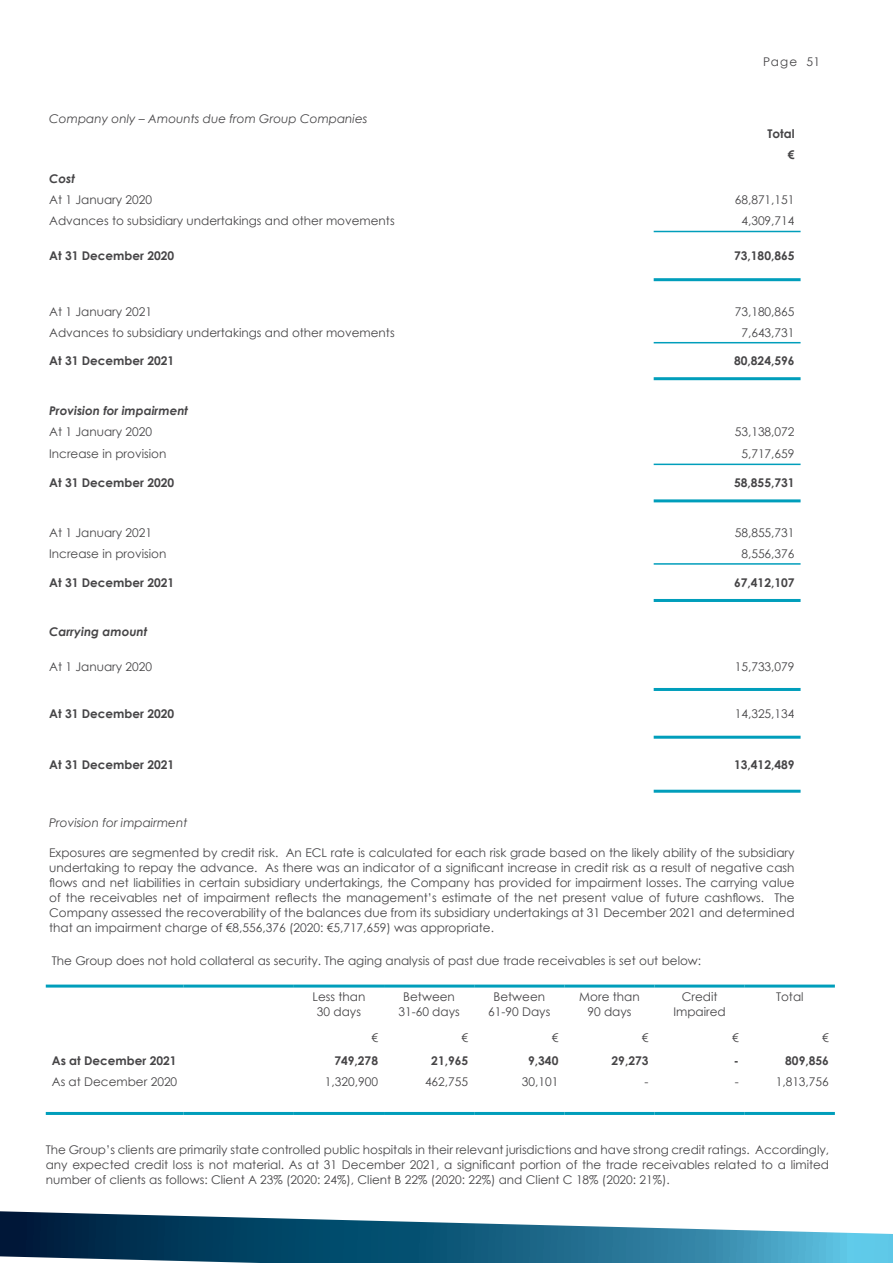
<style>
.page{position:relative;width:893px;height:1263px;background:#fff}
.page>*{position:absolute;margin:0;border:0;box-sizing:border-box;transform-origin:0 0}
.t1{font:12px/15px "Century Gothic";color:#464547;text-align:center}
.t2{font:700 12px/21px "Century Gothic";color:#464547;text-align:right}
.t3{font:italic 12px "Century Gothic";color:#464547}
.t4{font:italic 700 12px "Century Gothic";color:#464547}
</style>
<div class="page">
<svg style="left:0;top:1211px;width:893px;height:52px"></svg>
<hr style="left:654px;top:231px;width:147px;height:1px;background:#009ebb">
<hr style="left:654px;top:278px;width:147px;height:3px;background:#009ebb">
<hr style="left:654px;top:342px;width:147px;height:1px;background:#009ebb">
<hr style="left:654px;top:377px;width:147px;height:3px;background:#009ebb">
<hr style="left:654px;top:464px;width:147px;height:1px;background:#009ebb">
<hr style="left:654px;top:499px;width:147px;height:3px;background:#009ebb">
<hr style="left:654px;top:563px;width:147px;height:2px;background:#009ebb">
<hr style="left:654px;top:599px;width:147px;height:3px;background:#009ebb">
<hr style="left:654px;top:688px;width:147px;height:3px;background:#009ebb">
<hr style="left:654px;top:736px;width:147px;height:3px;background:#009ebb">
<hr style="left:654px;top:790px;width:147px;height:3px;background:#009ebb">
<hr style="left:46px;top:984px;width:138px;height:3px;background:#009ebb">
<hr style="left:184px;top:984px;width:110px;height:3px;background:#009ebb">
<hr style="left:294px;top:984px;width:90px;height:3px;background:#009ebb">
<hr style="left:384px;top:984px;width:90px;height:3px;background:#009ebb">
<hr style="left:474px;top:984px;width:90px;height:3px;background:#009ebb">
<hr style="left:564px;top:984px;width:90px;height:3px;background:#009ebb">
<hr style="left:654px;top:984px;width:91px;height:3px;background:#009ebb">
<hr style="left:745px;top:984px;width:90px;height:3px;background:#009ebb">
<hr style="left:46px;top:1112px;width:138px;height:3px;background:#009ebb">
<hr style="left:184px;top:1112px;width:110px;height:3px;background:#009ebb">
<hr style="left:294px;top:1112px;width:90px;height:3px;background:#009ebb">
<hr style="left:384px;top:1112px;width:90px;height:3px;background:#009ebb">
<hr style="left:474px;top:1112px;width:90px;height:3px;background:#009ebb">
<hr style="left:564px;top:1112px;width:90px;height:3px;background:#009ebb">
<hr style="left:654px;top:1112px;width:91px;height:3px;background:#009ebb">
<hr style="left:745px;top:1112px;width:90px;height:3px;background:#009ebb">
<p class="t3" style="left:49px;top:110px;width:320px">Company only – Amounts due from Group Companies</p>
<p class="t1" style="left:763px;top:54px;width:59px">Page 51</p>
<p class="t2" style="left:767px;top:123px;width:29px">Total €</p>
<p class="t4" style="left:49px;top:169px;width:27px">Cost</p>
<p class="t1" style="left:49px;top:192px;width:104px">At 1 January 2020</p>
<p class="t1" style="left:735px;top:192px;width:61px">68,871,151</p>
<p class="t1" style="left:49px;top:213px;width:347px">Advances to subsidiary undertakings and other movements</p>
<p class="t1" style="left:741px;top:213px;width:55px">4,309,714</p>
<p class="t2" style="left:49px;top:245px;width:127px">At 31 December 2020</p>
<p class="t2" style="left:734px;top:245px;width:62px">73,180,865</p>
<p class="t1" style="left:49px;top:304px;width:104px">At 1 January 2021</p>
<p class="t1" style="left:735px;top:304px;width:61px">73,180,865</p>
<p class="t1" style="left:49px;top:325px;width:347px">Advances to subsidiary undertakings and other movements</p>
<p class="t1" style="left:741px;top:325px;width:55px">7,643,731</p>
<p class="t2" style="left:49px;top:350px;width:127px">At 31 December 2021</p>
<p class="t2" style="left:734px;top:350px;width:62px">80,824,596</p>
<p class="t4" style="left:49px;top:401px;width:140px">Provision for impairment</p>
<p class="t1" style="left:49px;top:424px;width:104px">At 1 January 2020</p>
<p class="t1" style="left:735px;top:424px;width:61px">53,138,072</p>
<p class="t1" style="left:49px;top:445px;width:119px">Increase in provision</p>
<p class="t1" style="left:741px;top:445px;width:55px">5,717,659</p>
<p class="t2" style="left:49px;top:472px;width:127px">At 31 December 2020</p>
<p class="t2" style="left:734px;top:472px;width:62px">58,855,731</p>
<p class="t1" style="left:49px;top:525px;width:104px">At 1 January 2021</p>
<p class="t1" style="left:735px;top:525px;width:61px">58,855,731</p>
<p class="t1" style="left:49px;top:546px;width:119px">Increase in provision</p>
<p class="t1" style="left:741px;top:546px;width:55px">8,556,376</p>
<p class="t2" style="left:49px;top:571px;width:127px">At 31 December 2021</p>
<p class="t2" style="left:734px;top:571px;width:62px">67,412,107</p>
<p class="t4" style="left:49px;top:623px;width:100px">Carrying amount</p>
<p class="t1" style="left:49px;top:659px;width:104px">At 1 January 2020</p>
<p class="t1" style="left:735px;top:659px;width:61px">15,733,079</p>
<p class="t2" style="left:49px;top:702px;width:127px">At 31 December 2020</p>
<p class="t1" style="left:735px;top:706px;width:61px">14,325,134</p>
<p class="t2" style="left:49px;top:753px;width:127px">At 31 December 2021</p>
<p class="t2" style="left:734px;top:753px;width:62px">13,412,489</p>
<p class="t3" style="left:49px;top:814px;width:140px">Provision for impairment</p>
<p class="t1" style="left:49px;top:845px;width:747px;text-align:justify">Exposures are segmented by credit risk. An ECL rate is calculated for each risk grade based on the likely ability of the subsidiary undertaking to repay the advance. As there was an indicator of a significant increase in credit risk as a result of negative cash flows and net liabilities in certain subsidiary undertakings, the Company has provided for impairment losses. The carrying value of the receivables net of impairment reflects the management’s estimate of the net present value of future cashflows. The Company assessed the recoverability of the balances due from its subsidiary undertakings at 31 December 2021 and determined that an impairment charge of €8,556,376 (2020: €5,717,659) was appropriate.</p>
<p class="t1" style="left:52px;top:953px;width:651px">The Group does not hold collateral as security. The aging analysis of past due trade receivables is set out below:</p>
<p class="t1" style="left:312px;top:989px;width:54px">Less than<br>30 days</p>
<p class="t1" style="left:398px;top:989px;width:63px">Between<br>31-60 days</p>
<p class="t1" style="left:488px;top:989px;width:64px">Between<br>61-90 Days</p>
<p class="t1" style="left:579px;top:989px;width:62px">More than<br>90 days</p>
<p class="t1" style="left:673px;top:989px;width:54px">Credit<br>Impaired</p>
<p class="t1" style="left:776px;top:989px;width:29px">Total</p>
<p class="t1" style="left:371px;top:1030px;width:8px">€</p>
<p class="t1" style="left:462px;top:1030px;width:8px">€</p>
<p class="t1" style="left:552px;top:1030px;width:8px">€</p>
<p class="t1" style="left:642px;top:1030px;width:8px">€</p>
<p class="t1" style="left:732px;top:1030px;width:8px">€</p>
<p class="t1" style="left:822px;top:1030px;width:8px">€</p>
<p class="t2" style="left:52px;top:1049px;width:126px">As at December 2021</p>
<p class="t2" style="left:334px;top:1049px;width:45px">749,278</p>
<p class="t2" style="left:431px;top:1049px;width:38px">21,965</p>
<p class="t2" style="left:528px;top:1049px;width:32px">9,340</p>
<p class="t2" style="left:612px;top:1049px;width:38px">29,273</p>
<p class="t2" style="left:734px;top:1049px;width:7px">-</p>
<p class="t2" style="left:785px;top:1049px;width:45px">809,856</p>
<p class="t1" style="left:52px;top:1073px;width:127px">As at December 2020</p>
<p class="t1" style="left:325px;top:1073px;width:55px">1,320,900</p>
<p class="t1" style="left:425px;top:1073px;width:45px">462,755</p>
<p class="t1" style="left:522px;top:1073px;width:38px">30,101</p>
<p class="t1" style="left:645px;top:1073px;width:5px">-</p>
<p class="t1" style="left:735px;top:1073px;width:5px">-</p>
<p class="t1" style="left:776px;top:1073px;width:55px">1,813,756</p>
<p class="t1" style="left:46px;top:1142px;width:785px;text-align:justify">The Group’s clients are primarily state controlled public hospitals in their relevant jurisdictions and have strong credit ratings. Accordingly, any expected credit loss is not material. As at 31 December 2021, a significant portion of the trade receivables related to a limited number of clients as follows: Client A 23% (2020: 24%), Client B 22% (2020: 22%) and Client C 18% (2020: 21%).</p>
</div>
